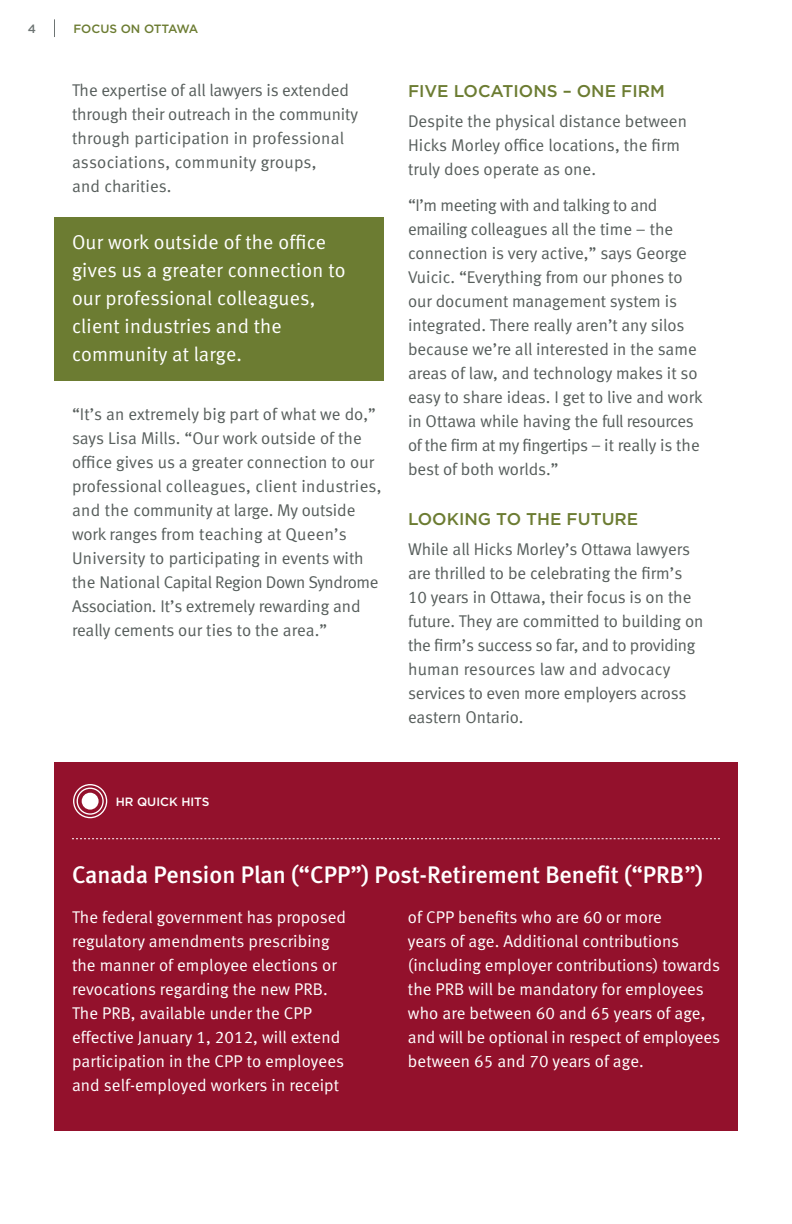
<style>
.page{position:relative;width:792px;height:1224px;background:#fff}
.page>*{position:absolute;margin:0;border:0;box-sizing:border-box;transform-origin:0 0}
.Quick_Hits_headings{font:500 24px "Meta";color:#fff}
.pull_quote{font:20px/28px "Meta Normal LF";letter-spacing:.01em;color:#fff}
.bodytext{font:17px/24px "Meta Normal LF";color:#575e5c}
.quick_hits_body{font:17px/24px "Meta Normal LF";letter-spacing:.005em;color:#fff}
.Subtitle{font:500 17px "Gotham";color:#6c7c32}
.t1{font:500 12px "Gotham";letter-spacing:-.005em;color:#6c7c32}
.HR_QUICK_HITS{font:500 12px "Gotham";color:#fff}
.t2{font:500 12px "Gotham";color:#6d7473}
</style>
<div class="page">
<svg style="left:54px;top:19px;width:1px;height:18px"></svg>
<div style="left:54px;top:217px;width:330px;height:164px;background:#6c7c32"></div>
<div style="left:54px;top:762px;width:684px;height:368px;background:#93112c"></div>
<svg style="left:72px;top:838px;width:648px;height:1px"></svg>
<svg style="left:73px;top:784px;width:34px;height:34px"></svg>
<p class="t2" style="left:28px;top:22px;width:10px">4</p>
<p class="t1" style="left:74px;top:22px;width:126px">FOCUS ON OTTAWA</p>
<p class="bodytext" style="left:72px;top:78px;width:288px">The expertise of all lawyers is extended through their outreach in the community through participation in professional associations, community groups,<br>and charities.</p>
<p class="pull_quote" style="left:72px;top:228px;width:275px">Our work outside of the office gives us a greater connection to our professional colleagues, client industries and the community at large.</p>
<p class="bodytext" style="left:72px;top:402px;width:311px">“It’s an extremely big part of what we do,” says Lisa Mills. “Our work outside of the office gives us a greater connection to our professional colleagues, client industries, and the community at large. My outside work ranges from teaching at Queen’s University to participating in events with the National Capital Region Down Syndrome Association. It’s extremely rewarding and really cements our ties to the area.”</p>
<p class="Subtitle" style="left:408px;top:81px;width:258px">FIVE LOCATIONS – ONE FIRM</p>
<p class="bodytext" style="left:408px;top:109px;width:281px">Despite the physical distance between<br>Hicks Morley office locations, the firm truly does operate as one.</p>
<p class="bodytext" style="left:408px;top:193px;width:296px">“I’m meeting with and talking to and emailing colleagues all the time – the connection is very active,” says George Vuicic. “Everything from our phones to our document management system is integrated. There really aren’t any silos because we’re all interested in the same areas of law, and technology makes it so easy to share ideas. I get to live and work in Ottawa while having the full resources of the firm at my fingertips – it really is the best of both worlds.”</p>
<p class="Subtitle" style="left:408px;top:509px;width:232px">LOOKING TO THE FUTURE</p>
<p class="bodytext" style="left:408px;top:537px;width:297px">While all Hicks Morley’s Ottawa lawyers are thrilled to be celebrating the firm’s 10 years in Ottawa, their focus is on the future. They are committed to building on the firm’s success so far, and to providing human resources law and advocacy services to even more employers across eastern Ontario.</p>
<p class="HR_QUICK_HITS" style="left:116px;top:795px;width:95px">HR QUICK HITS</p>
<p class="Quick_Hits_headings" style="left:72px;top:861px;width:633px">Canada Pension Plan (“CPP”) Post-Retirement Benefit (“PRB”)</p>
<p class="quick_hits_body" style="left:72px;top:905px;width:276px">The federal government has proposed regulatory amendments prescribing the manner of employee elections or revocations regarding the new PRB.<br>The PRB, available under the CPP effective January 1, 2012, will extend participation in the CPP to employees and self-employed workers in receipt</p>
<p class="quick_hits_body" style="left:408px;top:905px;width:314px">of CPP benefits who are 60 or more<br>years of age. Additional contributions (including employer contributions) towards the PRB will be mandatory for employees who are between 60 and 65 years of age, and will be optional in respect of employees between 65 and 70 years of age.</p>
</div>
